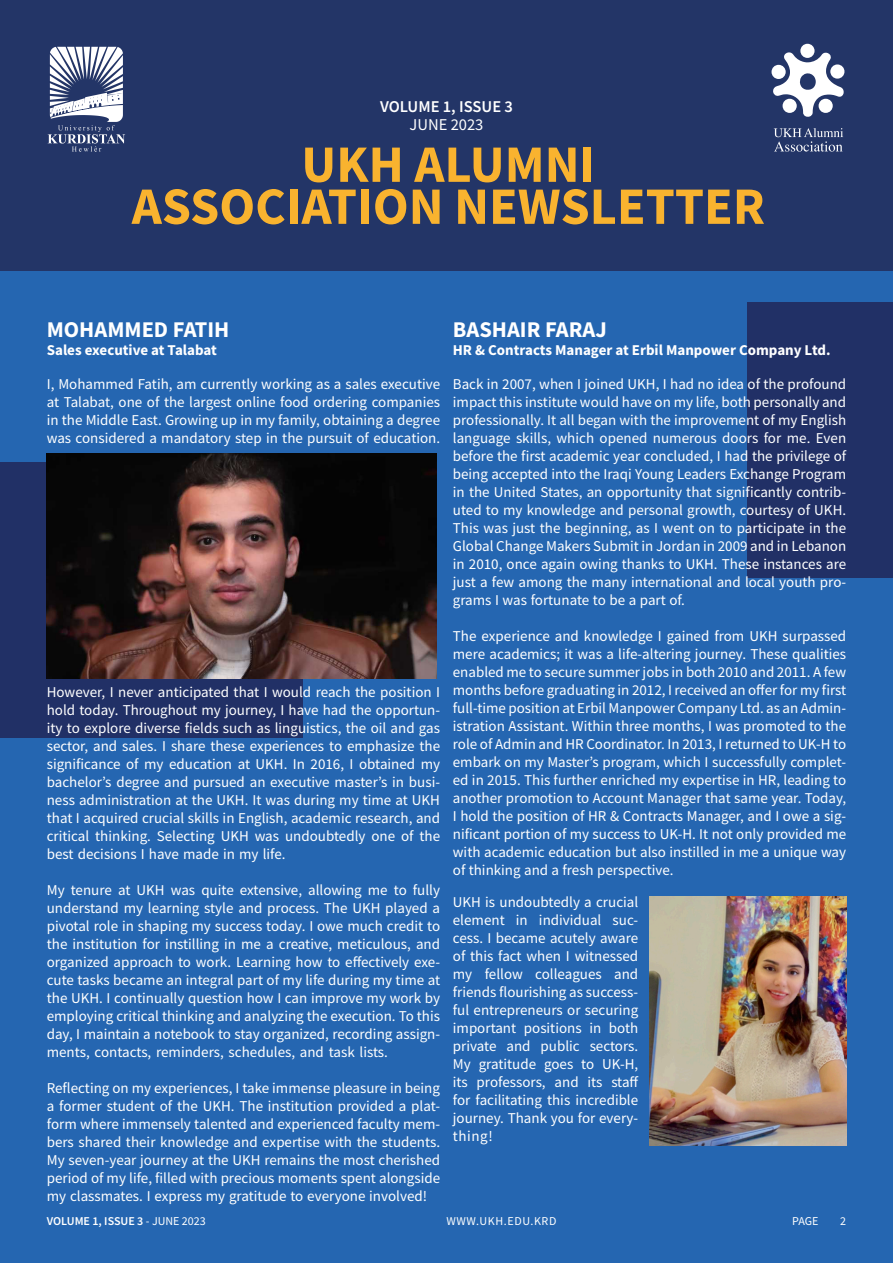
<style>
.page{position:relative;width:893px;height:1263px;background:#2566b1}
.page>*{position:absolute;margin:0;border:0;box-sizing:border-box;transform-origin:0 0}
.t1{font:700 52.5px "Source Sans Pro";color:#f9b32f}
.t2{font:700 22.5px "Source Sans Pro";color:#fff}
.t3{font:600 16.5px "Source Sans Pro";color:#fff}
.t4{font:16.5px "Source Sans Pro";color:#fff}
.t5{font:15px/18px "Source Sans Pro";color:#fff;text-align:justify}
.t6{font:700 15px "Source Sans Pro";color:#fff}
.t7{font:600 12px "Source Sans Pro";color:#fff}
.t8{font:12px "Source Sans Pro";letter-spacing:.05em;color:#fff}
.s1{font-weight:400}
</style>
<div class="page">
<div style="left:0;top:0;width:893px;height:270px;background:#233567"></div>
<div style="left:747px;top:302px;width:146px;height:276px;background:#213066"></div>
<svg style="left:773px;top:52px;width:71px;height:65px"></svg>
<div style="left:771px;top:65px;width:15px;height:14px;background:#fff;border-radius:50%"></div>
<div style="left:800px;top:44px;width:14px;height:14px;background:#fff;border-radius:50%"></div>
<div style="left:783px;top:99px;width:14px;height:14px;background:#fff;border-radius:50%"></div>
<div style="left:819px;top:99px;width:14px;height:14px;background:#fff;border-radius:50%"></div>
<div style="left:830px;top:64px;width:15px;height:15px;background:#fff;border-radius:50%"></div>
<svg style="left:774px;top:128px;width:69px;height:24px"></svg>
<svg style="left:47px;top:47px;width:78px;height:105px"></svg>
<div style="left:0;top:462px;width:303px;height:275px;background:#213066"></div>
<img style="left:47px;top:454px;width:389px;height:224px">
<img style="left:649px;top:896px;width:197px;height:249px">
<p class="t3" style="left:380px;top:96px;width:134px">VOLUME 1, ISSUE 3</p>
<p class="t4" style="left:409px;top:114px;width:76px">JUNE 2023</p>
<p class="t1" style="left:301px;top:129px;width:295px">UKH ALUMNI</p>
<p class="t1" style="left:132px;top:171px;width:635px">ASSOCIATION NEWSLETTER</p>
<p class="t2" style="left:47px;top:314px;width:184px">MOHAMMED FATIH</p>
<p class="t6" style="left:47px;top:340px;width:172px">Sales executive at Talabat</p>
<p class="t5" style="left:47px;top:375px;width:395px">,I Mohammed Fatih, am currently working as a sales executive at Talabat, one of the largest online food ordering companies in the Middle East. Growing up in my family, obtaining a degree was considered a mandatory step in the pursuit of education.</p>
<p class="t5" style="left:453px;top:375px;width:395px">Back in 2007, when I joined UKH I, had no idea of the profound impact this institute would have on my life, both personally and professionally It. all began with the improvement of my English language skills, which opened numerous doors for me. Even before the first academic year concluded I, had the privilege of being accepted into the Iraqi Young Leaders Exchange Program</p>
<p class="t5" style="left:453px;top:501px;width:395px">uted to my knowledge and personal growth, courtesy of UKH.</p>
<p class="t2" style="left:453px;top:314px;width:155px">BASHAIR FARAJ</p>
<p class="t6" style="left:453px;top:340px;width:379px">HR &amp; Contracts Manager at Erbil Manpower Company Ltd.</p>
<p class="t5" style="left:453px;top:483px;width:395px">in the United States, an opportunity that significantly contrib-</p>
<p class="t5" style="left:453px;top:519px;width:395px">This was just the beginning, as I went on to participate in the Global Change Makers Submit in Jordan in 2009 and in Lebanon in 2010, once again owing thanks to UKH. These instances are</p>
<p class="t5" style="left:453px;top:591px;width:234px">grams I was fortunate to be a part of.</p>
<p class="t5" style="left:453px;top:573px;width:395px">just a few among the many international and local youth pro-</p>
<p class="t5" style="left:453px;top:627px;width:395px">The experience and knowledge I gained from UKH surpassed mere academics; it was a life-altering journey. These qualities enabled me to secure summerjobs in both 2010 and 2011. A few months before graduating in 2012, I received an offer for my first</p>
<p class="t5" style="left:453px;top:717px;width:395px">istration Assistant. Within three months I, was promoted to the</p>
<p class="t5" style="left:47px;top:683px;width:395px">However I, never anticipated that I would reach the position I</p>
<p class="t5" style="left:47px;top:719px;width:395px">ity to explore diverse fields such as linguistics, the oil and gas</p>
<p class="t5" style="left:453px;top:699px;width:395px">full-time position at Erbil Manpower Company Ltd. as an Admin-</p>
<p class="t5" style="left:453px;top:735px;width:395px">role of Admin and HR Coordinator In. 2013, I returned to UK H- to</p>
<p class="t5" style="left:453px;top:771px;width:395px">ed in 2015. This further enriched my expertise in HR, leading to</p>
<p class="t5" style="left:47px;top:701px;width:395px">hold today. Throughout my journey I, have had the opportun-</p>
<p class="t5" style="left:47px;top:737px;width:395px">sector, and sales I. share these experiences to emphasize the significance of my education at UKH. In 2016, I obtained my</p>
<p class="t5" style="left:47px;top:791px;width:395px">ness administration at the UKH It. was during my time at UKH</p>
<p class="t5" style="left:453px;top:753px;width:395px">embark on my Master s’ program, which I successfully complet-</p>
<p class="t5" style="left:453px;top:789px;width:395px">another promotion to Account Manager that same year. Today,</p>
<p class="t5" style="left:453px;top:825px;width:395px">nificant portion of my success to UK H- It. not only provided me</p>
<p class="t5" style="left:47px;top:773px;width:395px">bachelor s’ degree and pursued an executive master i ns’ busi-</p>
<p class="t5" style="left:47px;top:809px;width:395px">that I acquired crucial skills in English, academic research, and critical thinking. Selecting UKH was undoubtedly one of the best decisions I have made in my life.</p>
<p class="t5" style="left:47px;top:881px;width:395px">My tenure at UKH was quite extensive, allowing me to fully understand my learning style and process. The UKH played a pivotal role in shaping my success today I. owe much credit to the institution for instilling in me a creative, meticulous, and</p>
<p class="t5" style="left:47px;top:971px;width:395px">cute tasks became an integral part of my life during my time at</p>
<p class="t5" style="left:453px;top:807px;width:395px">I hold the position of HR &amp; Contracts Manager, and I owe a sig-</p>
<p class="t5" style="left:453px;top:843px;width:395px">with academic education but also instilled in me a unique way of thinking and a fresh perspective.</p>
<p class="t5" style="left:453px;top:893px;width:187px">UKH is undoubtedly a crucial</p>
<p class="t5" style="left:453px;top:929px;width:187px">cess I. became acutely aware</p>
<p class="t5" style="left:453px;top:911px;width:53px">element</p>
<p class="t5" style="left:453px;top:947px;width:187px;text-align:right">of this fact when I witnessed and</p>
<p class="t5" style="left:539px;top:911px;width:64px">individual</p>
<p class="t5" style="left:516px;top:911px;width:13px">in</p>
<p class="t5" style="left:613px;top:911px;width:27px">suc-</p>
<p class="t5" style="left:47px;top:953px;width:395px">organized approach to work. Learning how to effectively exe-</p>
<p class="t5" style="left:47px;top:989px;width:395px">the UKH I. continually question how I can improve my work by employing critical thinking and analyzing the execution. To this</p>
<p class="t5" style="left:47px;top:1043px;width:343px">ments, contacts, reminders, schedules, and task lists.</p>
<p class="t5" style="left:485px;top:965px;width:40px">fellow</p>
<p class="t5" style="left:535px;top:965px;width:68px">colleagues</p>
<p class="t5" style="left:453px;top:965px;width:21px">my</p>
<p class="t5" style="left:453px;top:1001px;width:187px">ful entrepreneurs or securing</p>
<p class="t5" style="left:453px;top:983px;width:187px">friends flourishing as success-</p>
<p class="t5" style="left:609px;top:1019px;width:31px">both</p>
<p class="t5" style="left:453px;top:1019px;width:65px">important</p>
<p class="t5" style="left:524px;top:1019px;width:59px">positions</p>
<p class="t5" style="left:589px;top:1019px;width:13px">in</p>
<p class="t5" style="left:47px;top:1025px;width:395px">day I, maintain a notebook to stay organized, recording assign-</p>
<p class="t5" style="left:47px;top:1079px;width:395px">Reflecting on my experiences I, take immense pleasure in being</p>
<p class="t5" style="left:47px;top:1133px;width:395px">bers shared their knowledge and expertise with the students.</p>
<p class="t5" style="left:506px;top:1037px;width:26px">and</p>
<p class="t5" style="left:541px;top:1037px;width:41px">public</p>
<p class="t5" style="left:453px;top:1037px;width:45px">private</p>
<p class="t5" style="left:590px;top:1037px;width:50px">sectors.</p>
<p class="t5" style="left:479px;top:1055px;width:59px">gratitude</p>
<p class="t5" style="left:453px;top:1055px;width:19px">My</p>
<p class="t5" style="left:602px;top:1055px;width:38px">UK H- ,</p>
<p class="t5" style="left:581px;top:1055px;width:14px">to</p>
<p class="t5" style="left:544px;top:1055px;width:31px">goes</p>
<p class="t5" style="left:477px;top:1073px;width:71px">professors,</p>
<p class="t5" style="left:611px;top:1073px;width:29px">staff</p>
<p class="t5" style="left:555px;top:1073px;width:26px">and</p>
<p class="t5" style="left:453px;top:1073px;width:187px">its<br>for facilitating this incredible</p>
<p class="t5" style="left:453px;top:1127px;width:41px">thing!</p>
<p class="t5" style="left:588px;top:1073px;width:16px">its</p>
<p class="t5" style="left:47px;top:1097px;width:395px">a former student of the UKH. The institution provided a plat-</p>
<p class="t5" style="left:453px;top:1109px;width:187px">journey. Thank you for every-</p>
<p class="t5" style="left:47px;top:1115px;width:395px">form where immensely talented and experienced faculty mem-</p>
<p class="t5" style="left:47px;top:1151px;width:395px">My seven-year journey at the UKH remains the most cherished period of my life, filled with precious moments spent alongside my classmates I. express my gratitude to everyone involved!</p>
<p class="t7" style="left:47px;top:1213px;width:161px">VOLUME 1, ISSUE <span class="s1">-</span>3 <span class="s1">JUNE 2023</span></p>
<p class="t8" style="left:446px;top:1213px;width:111px">WWW.UKH.EDU.KRD</p>
<p class="t8" style="left:792px;top:1213px;width:28px">PAGE</p>
<p class="t8" style="left:840px;top:1213px;width:7px">2</p>
</div>
